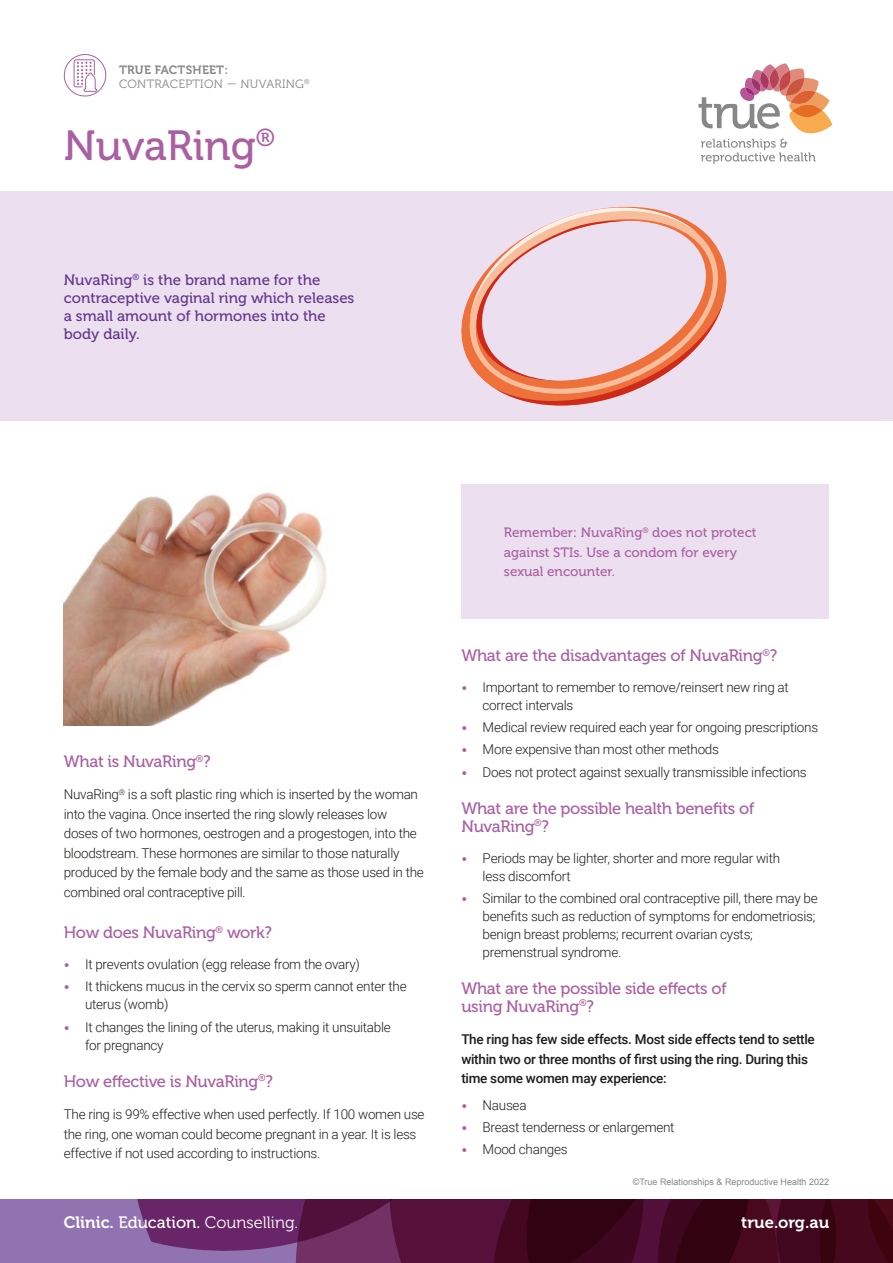
<style>
.page{position:relative;width:893px;height:1263px;background:#fff}
.page>*{position:absolute;margin:0;border:0;box-sizing:border-box;transform-origin:0 0}
.t1{font:42px "Museo 500";color:#aa5fa2}
.t2{font:16.5px/18px "Museo 500";letter-spacing:-.02em;color:#aa5fa2}
.t3{font:16.5px "Museo 300";color:#fff}
.t4{font:16.5px "Museo 700";color:#fff}
.t5{font:15px/18px "Museo 500";color:#64358c}
.t6{font:300 13.5px/19.5px "Roboto";letter-spacing:-.02em;color:#1d1d1b}
.t7{font:500 13.5px/19.5px "Roboto";letter-spacing:-.02em;color:#1d1d1b}
.t8{font:13.5px/19.5px "Museo 500";color:#aa5fa2}
.t9{font:12px "Museo 300";letter-spacing:.02em;color:#878787}
.t10{font:12px "Museo 700";letter-spacing:.02em;color:#878787}
.t11{font:9px "Arial";color:#878787}
.s1{font-family:"Museo 300";font-weight:400;color:#aa5fa2}
.s2{font-family:"Museo 700"}
.s3{font-family:"Museo 500"}
</style>
<div class="page">
<svg style="left:698px;top:63px;width:134px;height:101px"></svg>
<div style="left:0;top:191px;width:893px;height:230px;background:#ece0f0"></div>
<svg style="left:64px;top:54px;width:42px;height:42px"></svg>
<div style="left:0;top:1199px;width:893px;height:64px;background:#9273b1"></div>
<svg style="left:137px;top:1199px;width:756px;height:64px;background:#51173c"></svg>
<img style="left:64px;top:492px;width:262px;height:233px">
<div style="left:461px;top:485px;width:368px;height:134px;background:#ece0f0"></div>
<svg style="left:461px;top:260px;width:265px;height:92px"></svg>
<svg style="left:465px;top:207px;width:258px;height:198px"></svg>
<p class="t10" style="left:119px;top:63px;width:110px">TRUE FACTSHEET:</p>
<p class="t9" style="left:119px;top:77px;width:192px">CONTRACEPTION — NUVARING<sup>®</sup></p>
<h1 class="t1" style="left:64px;top:122px;width:213px">NuvaRing<sup>®</sup></h1>
<p class="t5" style="left:64px;top:271px;width:292px">NuvaRing<sup>®</sup> is the brand name for the contraceptive vaginal ring which releases a small amount of hormones into the body daily.</p>
<p class="t2" style="left:64px;top:753px;width:148px">What is NuvaRing<sup>®</sup>?</p>
<p class="t6" style="left:64px;top:784px;width:362px">NuvaRing<sup>®</sup> is a soft plastic ring which is inserted by the woman into the vagina. Once inserted the ring slowly releases low doses of two hormones, oestrogen and a progestogen, into the bloodstream. These hormones are similar to those naturally produced by the female body and the same as those used in the combined oral contraceptive pill.</p>
<p class="t2" style="left:64px;top:924px;width:210px">How does NuvaRing<sup>®</sup> work?</p>
<p class="t6" style="left:64px;top:954px;width:298px"><span class="s1">•</span> It prevents ovulation (egg release from the ovary)</p>
<p class="t6" style="left:85px;top:977px;width:323px;line-height:18px;text-indent:-21px"><span class="s1">•</span> It thickens mucus in the cervix so sperm cannot enter the uterus (womb)</p>
<p class="t6" style="left:85px;top:1017px;width:307px;line-height:18px;text-indent:-21px"><span class="s1">•</span> It changes the lining of the uterus, making it unsuitable for pregnancy</p>
<p class="t2" style="left:64px;top:1072px;width:211px">How effective is NuvaRing<sup>®</sup>?</p>
<p class="t6" style="left:64px;top:1104px;width:362px">The ring is 99% effective when used perfectly. If 100 women use the ring, one woman could become pregnant in a year. It is less effective if not used according to instructions.</p>
<p class="t8" style="left:504px;top:523px;width:254px">Remember: NuvaRing<sup>®</sup> does not protect against STIs. Use a condom for every sexual encounter.</p>
<p class="t2" style="left:461px;top:647px;width:317px">What are the disadvantages of NuvaRing<sup>®</sup>?</p>
<p class="t6" style="left:483px;top:677px;width:308px;line-height:18px;text-indent:-21px"><span class="s1">•</span> Important to remember to remove/reinsert new ring at correct intervals</p>
<p class="t6" style="left:461px;top:717px;width:358px"><span class="s1">•</span> Medical review required each year for ongoing prescriptions</p>
<p class="t6" style="left:461px;top:739px;width:259px"><span class="s1">•</span> More expensive than most other methods</p>
<p class="t6" style="left:461px;top:761px;width:347px"><span class="s1">•</span> Does not protect against sexually transmissible infections</p>
<p class="t2" style="left:461px;top:799px;width:295px">What are the possible health benefits of<br>NuvaRing<sup>®</sup>?</p>
<p class="t6" style="left:483px;top:848px;width:299px;line-height:18px;text-indent:-21px"><span class="s1">•</span> Periods may be lighter, shorter and more regular with less discomfort</p>
<p class="t6" style="left:483px;top:888px;width:337px;line-height:18px;text-indent:-21px"><span class="s1">•</span> Similar to the combined oral contraceptive pill, there may be benefits such as reduction of symptoms for endometriosis; benign breast problems; recurrent ovarian cysts; premenstrual syndrome.</p>
<p class="t2" style="left:461px;top:979px;width:267px">What are the possible side effects of using NuvaRing<sup>®</sup>?</p>
<p class="t7" style="left:461px;top:1029px;width:355px">The ring has few side effects. Most side effects tend to settle within two or three months of first using the ring. During this time some women may experience:</p>
<p class="t6" style="left:461px;top:1095px;width:67px"><span class="s1">•</span> Nausea</p>
<p class="t6" style="left:461px;top:1117px;width:215px"><span class="s1">•</span> Breast tenderness or enlargement</p>
<p class="t6" style="left:461px;top:1139px;width:108px"><span class="s1">•</span> Mood changes</p>
<p class="t11" style="left:633px;top:1175px;width:198px">©True Relationships &amp; Reproductive Health 2022</p>
<p class="t3" style="left:64px;top:1213px;width:236px"><span class="s2">Clinic.</span> <span class="s3">Education.</span> Counselling.</p>
<p class="t4" style="left:741px;top:1213px;width:89px">true.org.au</p>
<p class="t3" style="left:96px;top:1213px;width:236px"><span class="s3">Clinic.</span> <span class="s2">Education.</span> Counselling.</p>
<p class="t4" style="left:733px;top:1213px;width:93px">True.org.au</p>
</div>
